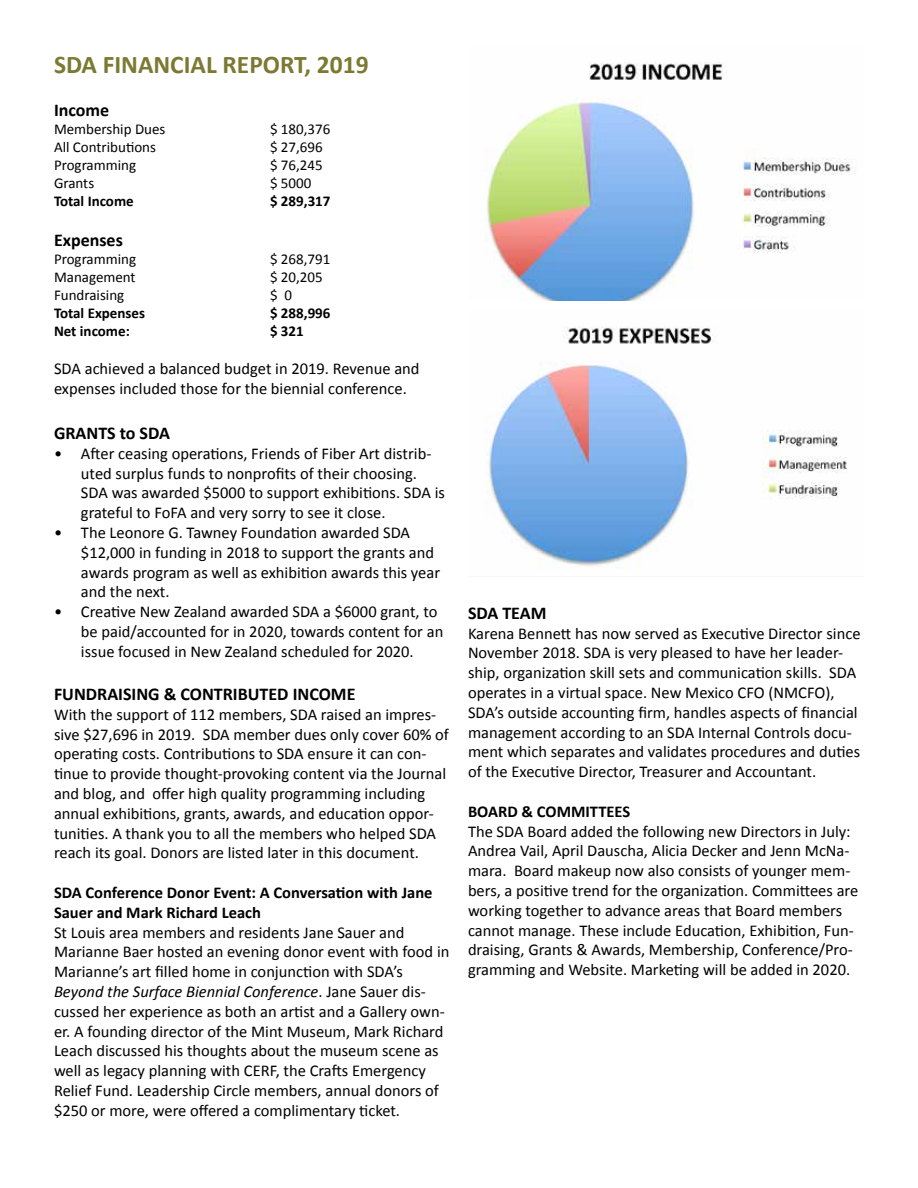
<style>
.page{position:relative;width:918px;height:1188px;background:#fff}
.page>*{position:absolute;margin:0;border:0;box-sizing:border-box;transform-origin:0 0}
.t1{font:700 25.5px "Calibri";color:#7b7932}
.t2{font:700 18px "Calibri";color:#000}
.t3{font:16.5px/19.8px "Calibri";color:#000}
.t4{font:700 16.5px/19.8px "Calibri";color:#000}
.t5{font:15px "Calibri";color:#000}
.t6{font:700 15px "Calibri";color:#000}
.s1{font-style:italic}
</style>
<div class="page">
<img style="left:488px;top:326px;width:359px;height:242px">
<img style="left:485px;top:62px;width:371px;height:239px">
<h1 class="t1" style="left:54px;top:48px;width:316px">SDA FINANCIAL REPORT, 2019</h1>
<p class="t2" style="left:54px;top:99px;width:57px">Income</p>
<p class="t5" style="left:54px;top:120px;width:113px">Membership Dues</p>
<p class="t5" style="left:270px;top:120px;width:62px">$ 180,376</p>
<p class="t5" style="left:54px;top:138px;width:104px">All Contributions</p>
<p class="t5" style="left:270px;top:138px;width:54px">$ 27,696</p>
<p class="t5" style="left:54px;top:156px;width:84px">Programming</p>
<p class="t5" style="left:270px;top:156px;width:54px">$ 76,245</p>
<p class="t5" style="left:54px;top:174px;width:42px">Grants</p>
<p class="t5" style="left:270px;top:174px;width:43px">$ 5000</p>
<p class="t6" style="left:54px;top:192px;width:81px">Total Income</p>
<p class="t6" style="left:270px;top:192px;width:62px">$ 289,317</p>
<p class="t2" style="left:54px;top:228px;width:70px">Expenses</p>
<p class="t5" style="left:54px;top:249px;width:84px">Programming</p>
<p class="t5" style="left:270px;top:249px;width:62px">$ 268,791</p>
<p class="t5" style="left:54px;top:267px;width:83px">Management</p>
<p class="t5" style="left:270px;top:267px;width:54px">$ 20,205</p>
<p class="t5" style="left:54px;top:285px;width:72px">Fundraising</p>
<p class="t5" style="left:270px;top:285px;width:23px">$ 0</p>
<p class="t6" style="left:54px;top:303px;width:93px">Total Expenses</p>
<p class="t6" style="left:270px;top:303px;width:62px">$ 288,996</p>
<p class="t6" style="left:54px;top:321px;width:77px">Net income:</p>
<p class="t6" style="left:270px;top:321px;width:35px">$ 321</p>
<p class="t3" style="left:54px;top:358px;width:367px">SDA achieved a balanced budget in 2019. Revenue and expenses included those for the biennial conference.</p>
<p class="t2" style="left:54px;top:422px;width:117px">GRANTS to SDA</p>
<p class="t3" style="left:81px;top:443px;width:366px;text-indent:-27px">• After ceasing operations, Friends of Fiber Art distrib&shy;uted surplus funds to nonprofits of their choosing.<br>SDA was awarded $5000 to support exhibitions. SDA is grateful to FoFA and very sorry to see it close.</p>
<p class="t3" style="left:81px;top:523px;width:361px;text-indent:-27px">• The Leonore G. Tawney Foundation awarded SDA $12,000 in funding in 2018 to support the grants and awards program as well as exhibition awards this year and the next.</p>
<p class="t3" style="left:81px;top:602px;width:364px;text-indent:-27px">• Creative New Zealand awarded SDA a $6000 grant, to be paid/accounted for in 2020, towards content for an issue focused in New Zealand scheduled for 2020.</p>
<p class="t2" style="left:54px;top:683px;width:303px">FUNDRAISING &amp; CONTRIBUTED INCOME</p>
<p class="t3" style="left:54px;top:704px;width:396px">With the support of 112 members, SDA raised an impres&shy;sive $27,696 in 2019. SDA member dues only cover 60% of operating costs. Contributions to SDA ensure it can con&shy;tinue to provide thought-provoking content via the Journal and blog, and offer high quality programming including annual exhibitions, grants, awards, and education oppor&shy;tunities. A thank you to all the members who helped SDA reach its goal. Donors are listed later in this document.</p>
<p class="t4" style="left:54px;top:883px;width:380px">SDA Conference Donor Event: A Conversation with Jane<br>Sauer and Mark Richard Leach</p>
<p class="t3" style="left:54px;top:922px;width:397px">St Louis area members and residents Jane Sauer and Marianne Baer hosted an evening donor event with food in Marianne’s art filled home in conjunction with SDA’s <span class="s1">Beyond the Surface Biennial Conference</span>. Jane Sauer dis&shy;cussed her experience as both an artist and a Gallery own&shy;er. A founding director of the Mint Museum, Mark Richard Leach discussed his thoughts about the museum scene as well as legacy planning with CERF, the Crafts Emergency Relief Fund. Leadership Circle members, annual donors of $250 or more, were offered a complimentary ticket.</p>
<p class="t2" style="left:468px;top:601px;width:80px">SDA TEAM</p>
<p class="t3" style="left:468px;top:623px;width:394px">Karena Bennett has now served as Executive Director since November 2018. SDA is very pleased to have her leader&shy;ship, organization skill sets and communication skills. SDA operates in a virtual space. New Mexico CFO (NMCFO), SDA’s outside accounting firm, handles aspects of financial management according to an SDA Internal Controls docu&shy;ment which separates and validates procedures and duties of the Executive Director, Treasurer and Accountant.</p>
<p class="t4" style="left:468px;top:801px;width:164px">BOARD &amp; COMMITTEES</p>
<p class="t3" style="left:468px;top:821px;width:392px">The SDA Board added the following new Directors in July:<br>Andrea Vail, April Dauscha, Alicia Decker and Jenn McNa&shy;mara. Board makeup now also consists of younger mem&shy;bers, a positive trend for the organization. Committees are working together to advance areas that Board members cannot manage. These include Education, Exhibition, Fun&shy;draising, Grants &amp; Awards, Membership, Conference/Pro&shy;gramming and Website. Marketing will be added in 2020.</p>
</div>
